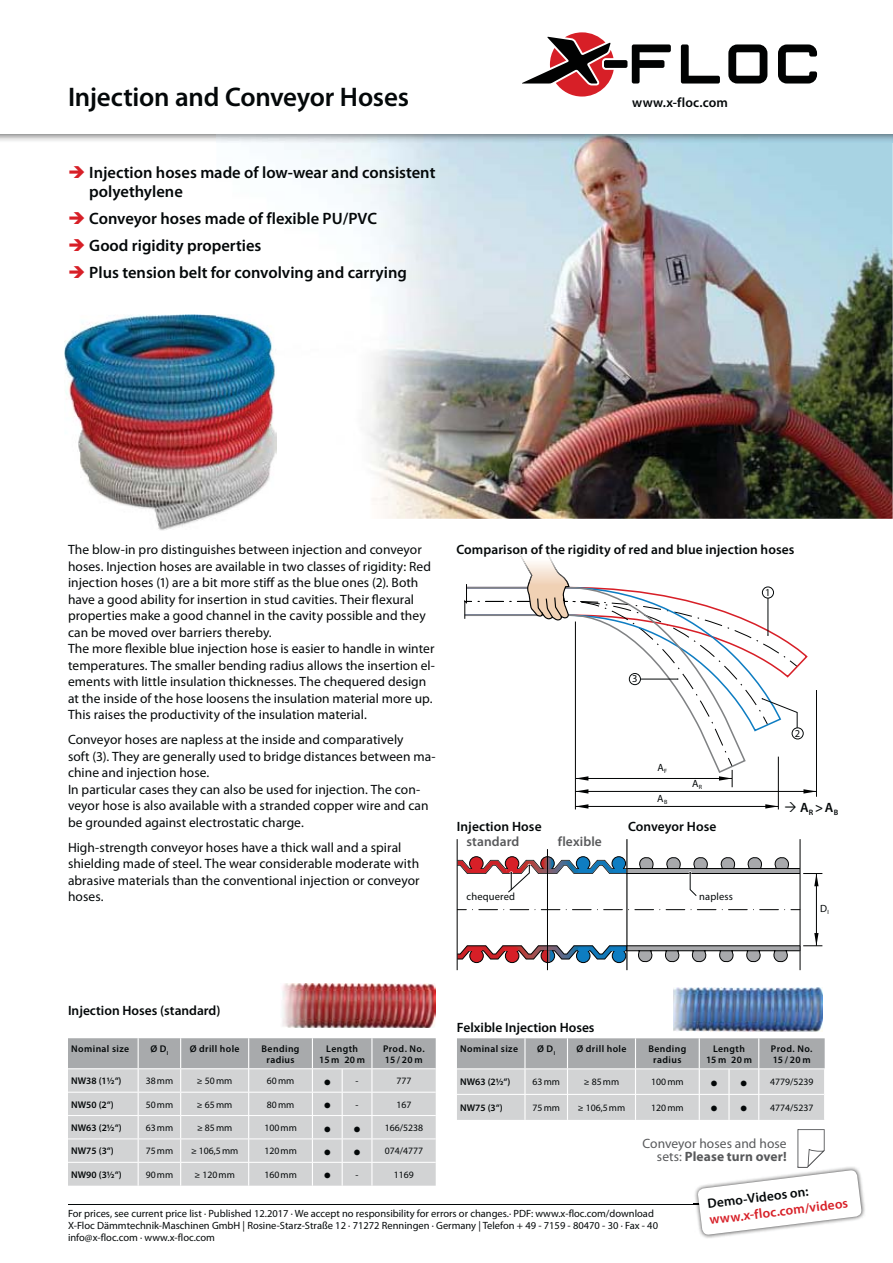
<style>
.page{position:relative;width:893px;height:1263px;background:#fff}
.page>*{position:absolute;margin:0;border:0;box-sizing:border-box;transform-origin:0 0}
.t1{font:600 27px "Myriad Pro";letter-spacing:-.01em;color:#040809}
.t2{font:600 16.5px/27px "Myriad Pro";color:#040809}
.t3{font:13.5px/16.5px "Myriad Pro";color:#040809}
.t4{font:600 13.5px "Myriad Pro";letter-spacing:.005em;color:#040809}
.t5{font:13.5px/13.5px "Myriad Pro";letter-spacing:.005em;color:#58595b;text-align:right}
.t6{font:600 13.5px "Myriad Pro";color:#d71f27}
.t7{font:600 13.5px "Myriad Pro";letter-spacing:.01em;color:#58595b}
.t8{font:10.5px/12px "Myriad Pro";color:#040809}
.t9{font:600 9.75px/11.2px "Myriad Pro";letter-spacing:.04em;color:#040809;text-align:center}
.t10{font:9.75px "Myriad Pro";color:#040809}
.s1{font-weight:700}
</style>
<div class="page">
<hr style="left:68px;top:1204px;width:757px;height:1px;background:#040809">
<hr style="left:816px;top:690px;width:1px;height:107px;background:#010202">
<hr style="left:575px;top:622px;width:1px;height:187px;background:#010202">
<svg style="left:765px;top:804px;width:13px;height:5px"></svg>
<hr style="left:575px;top:806px;width:203px;height:1px;background:#010202">
<hr style="left:778px;top:757px;width:1px;height:52px;background:#010202">
<svg style="left:575px;top:804px;width:13px;height:5px"></svg>
<img style="left:276px;top:143px;width:617px;height:376px">
<img style="left:64px;top:315px;width:152px;height:216px">
<img style="left:216px;top:315px;width:60px;height:200px">
<hr style="left:816px;top:874px;width:1px;height:72px;background:#010202">
<svg style="left:458px;top:909px;width:327px;height:1px"></svg>
<hr style="left:626px;top:839px;width:1px;height:131px;background:#010202">
<hr style="left:800px;top:839px;width:1px;height:131px;background:#010202">
<hr style="left:457px;top:839px;width:1px;height:131px;background:#010202">
<hr style="left:547px;top:849px;width:1px;height:121px;background:#010202">
<svg style="left:456px;top:933px;width:366px;height:31px"></svg>
<svg style="left:457px;top:855px;width:365px;height:41px"></svg>
<svg style="left:464px;top:551px;width:352px;height:243px"></svg>
<div style="left:792px;top:728px;width:11px;height:11px;background:#fff;border-radius:50%"></div>
<div style="left:792px;top:728px;width:11px;height:11px;border:1px solid #040809;border-radius:50%"></div>
<img style="left:282px;top:984px;width:154px;height:44px">
<img style="left:674px;top:987px;width:149px;height:44px">
<img style="left:216px;top:134px;width:677px;height:9px">
<div style="left:604px;top:60px;width:23px;height:8px;background:#010202;border-radius:2px"></div>
<svg style="left:632px;top:44px;width:39px;height:40px"></svg>
<svg style="left:728px;top:44px;width:39px;height:40px"></svg>
<svg style="left:778px;top:44px;width:39px;height:40px"></svg>
<svg style="left:681px;top:44px;width:39px;height:40px"></svg>
<svg style="left:522px;top:32px;width:92px;height:64px"></svg>
<img style="left:694px;top:1186px;width:171px;height:52px">
<svg style="left:697px;top:1129px;width:165px;height:106px"></svg>
<svg style="left:68px;top:1038px;width:368px;height:148px;background:#cccdce"></svg>
<svg style="left:457px;top:1038px;width:368px;height:82px;background:#c5c6c7"></svg>
<h1 class="t1" style="left:68px;top:87px;width:343px">Injection and Conveyor Hoses</h1>
<p class="t2" style="left:89px;top:165px;width:348px;line-height:18.8px">Injection hoses made of low-wear and consistent polyethylene</p>
<p class="t2" style="left:89px;top:206px;width:319px">Conveyor hoses made of flexible PU/PVC<br>Good rigidity properties<br>Plus tension belt for convolving and carrying</p>
<p class="t4" style="left:632px;top:97px;width:97px">www.x-floc.com</p>
<p class="t3" style="left:68px;top:542px;width:368px">The blow-in pro distinguishes between injection and conveyor hoses. Injection hoses are available in two classes of rigidity: Red injection hoses (1) are a bit more stiff as the blue ones (2). Both have a good ability for insertion in stud cavities. Their flexural properties make a good channel in the cavity possible and they can be moved over barriers thereby.<br>The more flexible blue injection hose is easier to handle in winter temperatures. The smaller bending radius allows the insertion el&shy;ements with little insulation thicknesses. The chequered design at the inside of the hose loosens the insulation material more up.<br>This raises the productivity of the insulation material.</p>
<p class="t3" style="left:68px;top:732px;width:369px">Conveyor hoses are napless at the inside and comparatively<br>soft (3). They are generally used to bridge distances between ma&shy;chine and injection hose.<br>In particular cases they can also be used for injection. The con&shy;veyor hose is also available with a stranded copper wire and can be grounded against electrostatic charge.</p>
<p class="t3" style="left:68px;top:840px;width:353px">High-strength conveyor hoses have a thick wall and a spiral shielding made of steel. The wear considerable moderate with abrasive materials than the conventional injection or conveyor hoses.</p>
<p class="t4" style="left:456px;top:545px;width:339px">Comparison of the rigidity of red and blue injection hoses</p>
<p class="t8" style="left:632px;top:673px;width:7px">3</p>
<p class="t8" style="left:657px;top:763px;width:11px">A<sub>F</sub></p>
<p class="t8" style="left:657px;top:793px;width:12px">A<sub>B</sub></p>
<p class="t8" style="left:692px;top:778px;width:12px">A<sub>R</sub></p>
<p class="t4" style="left:457px;top:821px;width:86px">Injection Hose</p>
<p class="t4" style="left:628px;top:821px;width:90px">Conveyor Hose</p>
<p class="t7" style="left:466px;top:836px;width:54px">standard</p>
<p class="t7" style="left:558px;top:836px;width:46px">flexible</p>
<p class="t8" style="left:466px;top:891px;width:50px">chequered</p>
<p class="t8" style="left:699px;top:891px;width:35px">napless</p>
<p class="t8" style="left:765px;top:587px;width:7px">1</p>
<p class="t8" style="left:795px;top:728px;width:7px">2</p>
<p class="t4" style="left:800px;top:803px;width:40px">A<sub>R</sub> &gt; A<sub>B</sub></p>
<p class="t8" style="left:820px;top:903px;width:10px">D<sub>I</sub></p>
<p class="t4" style="left:68px;top:1006px;width:154px">Injection Hoses (standard)</p>
<p class="t9" style="left:71px;top:1043px;width:59px">Nominal size</p>
<p class="t9" style="left:150px;top:1043px;width:19px">Ø D<sub>I</sub></p>
<p class="t9" style="left:190px;top:1043px;width:51px">Ø drill hole</p>
<p class="t9" style="left:262px;top:1043px;width:39px">Bending radius</p>
<p class="t9" style="left:319px;top:1043px;width:47px">Length<br>15 m 20 m</p>
<p class="t9" style="left:383px;top:1043px;width:43px;text-align:left">Prod. No.<br>15 / 20 m</p>
<p class="t9" style="left:71px;top:1076px;width:52px">NW38 (1½“)</p>
<p class="t10" style="left:146px;top:1077px;width:29px">38 mm</p>
<p class="t10" style="left:197px;top:1077px;width:37px">≥ 50 mm</p>
<p class="t10" style="left:267px;top:1077px;width:29px">60 mm</p>
<p class="t10" style="left:356px;top:1077px;width:4px">-</p>
<p class="t10" style="left:396px;top:1077px;width:16px">777</p>
<p class="t9" style="left:71px;top:1099px;width:44px">NW50 (2“)</p>
<p class="t10" style="left:146px;top:1101px;width:29px">50 mm</p>
<p class="t10" style="left:197px;top:1101px;width:37px">≥ 65 mm</p>
<p class="t10" style="left:267px;top:1101px;width:29px">80 mm</p>
<p class="t10" style="left:356px;top:1101px;width:4px">-</p>
<p class="t10" style="left:396px;top:1101px;width:16px">167</p>
<p class="t9" style="left:71px;top:1123px;width:52px">NW63 (2½“)</p>
<p class="t10" style="left:146px;top:1124px;width:29px">63 mm</p>
<p class="t10" style="left:197px;top:1124px;width:37px">≥ 85 mm</p>
<p class="t10" style="left:264px;top:1124px;width:34px">100 mm</p>
<p class="t10" style="left:385px;top:1124px;width:40px">166/5238</p>
<p class="t9" style="left:71px;top:1146px;width:44px">NW75 (3“)</p>
<p class="t10" style="left:146px;top:1147px;width:29px">75 mm</p>
<p class="t10" style="left:191px;top:1147px;width:49px">≥ 106,5 mm</p>
<p class="t10" style="left:264px;top:1147px;width:34px">120 mm</p>
<p class="t10" style="left:385px;top:1147px;width:40px">074/4777</p>
<p class="t9" style="left:71px;top:1169px;width:52px">NW90 (3½“)</p>
<p class="t10" style="left:146px;top:1171px;width:29px">90 mm</p>
<p class="t10" style="left:194px;top:1171px;width:42px">≥ 120 mm</p>
<p class="t10" style="left:264px;top:1171px;width:34px">160 mm</p>
<p class="t10" style="left:356px;top:1171px;width:4px">-</p>
<p class="t10" style="left:394px;top:1171px;width:21px">1169</p>
<p class="t4" style="left:457px;top:1023px;width:139px">Felxible Injection Hoses</p>
<p class="t9" style="left:460px;top:1043px;width:59px">Nominal size</p>
<p class="t9" style="left:537px;top:1043px;width:19px">Ø D<sub>I</sub></p>
<p class="t9" style="left:576px;top:1043px;width:51px">Ø drill hole</p>
<p class="t9" style="left:648px;top:1043px;width:39px">Bending radius</p>
<p class="t9" style="left:706px;top:1043px;width:47px">Length<br>15 m 20 m</p>
<p class="t9" style="left:771px;top:1043px;width:43px;text-align:left">Prod. No.<br>15 / 20 m</p>
<p class="t9" style="left:460px;top:1077px;width:52px">NW63 (2½“)</p>
<p class="t10" style="left:532px;top:1078px;width:29px">63 mm</p>
<p class="t10" style="left:584px;top:1078px;width:37px">≥ 85 mm</p>
<p class="t10" style="left:651px;top:1078px;width:34px">100 mm</p>
<p class="t10" style="left:770px;top:1078px;width:45px">4779/5239</p>
<p class="t9" style="left:460px;top:1103px;width:44px">NW75 (3“)</p>
<p class="t10" style="left:532px;top:1104px;width:29px">75 mm</p>
<p class="t10" style="left:578px;top:1104px;width:49px">≥ 106,5 mm</p>
<p class="t10" style="left:651px;top:1104px;width:34px">120 mm</p>
<p class="t10" style="left:770px;top:1104px;width:45px">4774/5237</p>
<p class="t5" style="left:642px;top:1138px;width:146px">Conveyor hoses and hose sets: <span class="s1">Please turn over!</span></p>
<p class="t8" style="left:68px;top:1208px;width:591px">For prices, see current price list · Published 12.2017 · We accept no responsibility for errors or changes.· PDF: www.x-floc.com/download<br>X-Floc Dämmtechnik-Maschinen GmbH | Rosine-Starz-Straße 12 · 71272 Renningen · Germany | Telefon + 49 - 7159 - 80470 - 30 · Fax - 40 info@x-floc.com · www.x-floc.com</p>
<p class="t4" style="left:707px;top:1198px;width:103px;rotate:-7deg">Demo-Videos on:</p>
<p class="t6" style="left:709px;top:1215px;width:141px;rotate:-7deg">www.x-floc.com/videos</p>
</div>
